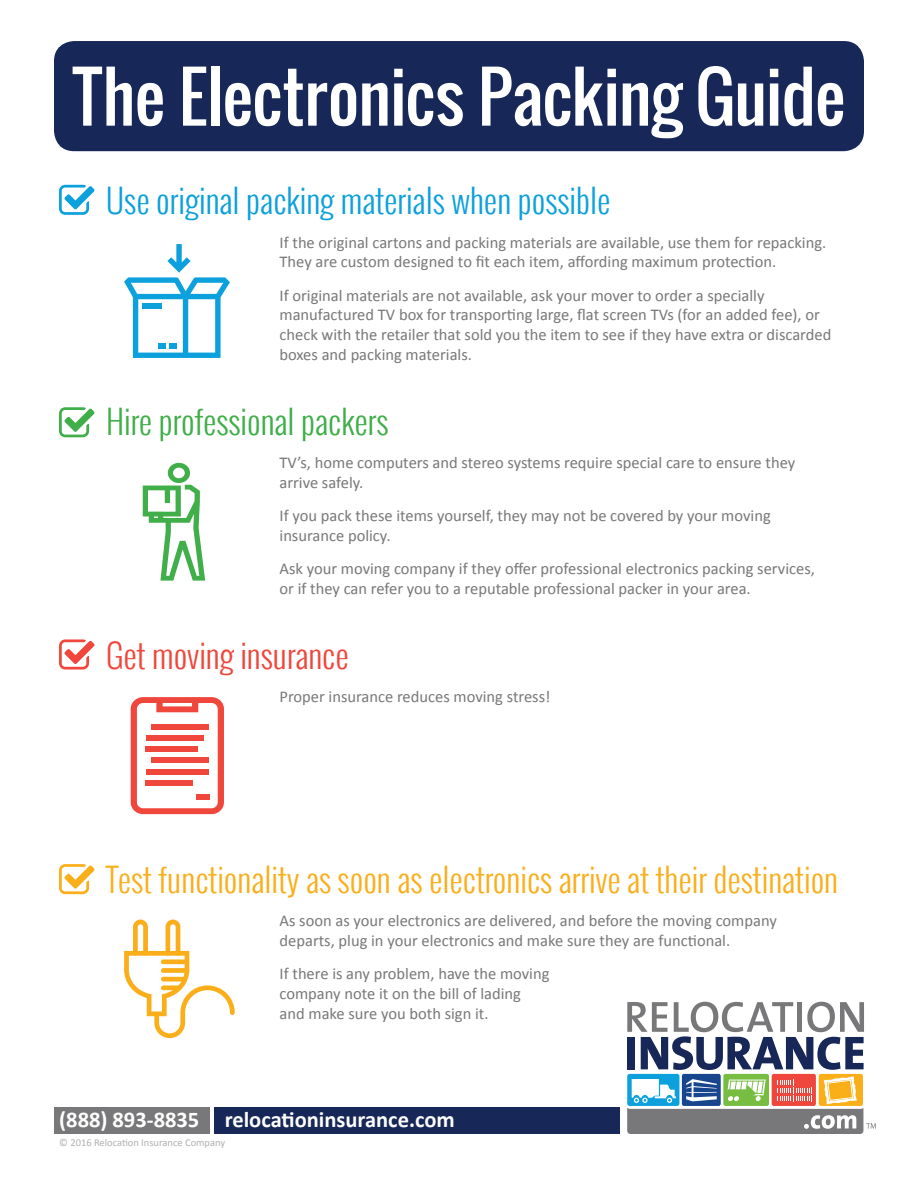
<style>
.page{position:relative;width:918px;height:1188px;background:#fff}
.page>*{position:absolute;margin:0;border:0;box-sizing:border-box;transform-origin:0 0}
.t1{font:67.5px "Oswald";letter-spacing:-.01em;color:#fff}
.t2{font:300 33px "Oswald";color:#faae1a}
.t3{font:300 33px "Oswald";color:#0ca0dc}
.t4{font:300 33px "Oswald";color:#40ae49}
.t5{font:300 33px "Oswald";color:#ef473c}
.t6{font:700 22.5px "Calibri";color:#fff}
.t7{font:16.5px/19.8px "Calibri";color:#787779}
.t8{font:10.5px "Calibri";color:#b1b0b1}
</style>
<div class="page">
<svg style="left:627px;top:1002px;width:249px;height:132px"></svg>
<div style="left:214px;top:1107px;width:406px;height:27px;background:#172757"></div>
<div style="left:54px;top:1107px;width:155px;height:27px;background:#787779"></div>
<div style="left:106px;top:231px;width:143px;height:142px;border:6px solid #fff;border-radius:17px"></div>
<svg style="left:124px;top:244px;width:106px;height:114px"></svg>
<div style="left:106px;top:451px;width:143px;height:143px;border:6px solid #fff;border-radius:17px"></div>
<svg style="left:143px;top:463px;width:62px;height:118px"></svg>
<div style="left:106px;top:684px;width:143px;height:143px;border:6px solid #fff;border-radius:17px"></div>
<svg style="left:131px;top:697px;width:93px;height:117px"></svg>
<div style="left:196px;top:794px;width:13px;height:6px;background:#ef473c"></div>
<div style="left:151px;top:724px;width:58px;height:6px;background:#ef473c"></div>
<div style="left:146px;top:735px;width:58px;height:6px;background:#ef473c"></div>
<div style="left:146px;top:746px;width:52px;height:6px;background:#ef473c"></div>
<div style="left:151px;top:757px;width:58px;height:6px;background:#ef473c"></div>
<div style="left:146px;top:769px;width:63px;height:6px;background:#ef473c"></div>
<div style="left:146px;top:780px;width:47px;height:6px;background:#ef473c"></div>
<div style="left:106px;top:907px;width:143px;height:143px;border:6px solid #fff;border-radius:17px"></div>
<svg style="left:124px;top:920px;width:111px;height:118px"></svg>
<svg style="left:59px;top:185px;width:36px;height:30px"></svg>
<svg style="left:59px;top:407px;width:36px;height:30px"></svg>
<svg style="left:59px;top:639px;width:36px;height:31px"></svg>
<svg style="left:59px;top:864px;width:36px;height:30px"></svg>
<div style="left:54px;top:41px;width:810px;height:110px;background:#172757;border-radius:20px"></div>
<h1 class="t1" style="left:73px;top:46px;width:774px">The Electronics Packing Guide</h1>
<h2 class="t3" style="left:106px;top:176px;width:506px">Use original packing materials when possible</h2>
<p class="t7" style="left:280px;top:232px;width:548px">If the original cartons and packing materials are available, use them for repacking.<br>They are custom designed to fit each item, affording maximum protection.</p>
<p class="t7" style="left:280px;top:285px;width:553px">If original materials are not available, ask your mover to order a specially manufactured TV box for transporting large, flat screen TVs (for an added fee), or check with the retailer that sold you the item to see if they have extra or discarded boxes and packing materials.</p>
<h2 class="t4" style="left:106px;top:397px;width:284px">Hire professional packers</h2>
<p class="t7" style="left:280px;top:453px;width:517px">TV’s, home computers and stereo systems require special care to ensure they arrive safely.</p>
<p class="t7" style="left:280px;top:506px;width:493px">If you pack these items yourself, they may not be covered by your moving insurance policy.</p>
<p class="t7" style="left:280px;top:559px;width:537px">Ask your moving company if they offer professional electronics packing services, or if they can refer you to a reputable professional packer in your area.</p>
<h2 class="t5" style="left:106px;top:631px;width:244px">Get moving insurance</h2>
<p class="t7" style="left:280px;top:687px;width:273px">Proper insurance reduces moving stress!</p>
<h2 class="t2" style="left:106px;top:855px;width:734px">Test functionality as soon as electronics arrive at their destination</h2>
<p class="t7" style="left:280px;top:911px;width:499px">As soon as your electronics are delivered, and before the moving company departs, plug in your electronics and make sure they are functional.</p>
<p class="t7" style="left:280px;top:964px;width:271px">If there is any problem, have the moving company note it on the bill of lading and make sure you both sign it.</p>
<h3 class="t6" style="left:59px;top:1105px;width:397px">(888) 893-8835 relocationinsurance.com</h3>
<p class="t8" style="left:59px;top:1136px;width:168px">© 2016 Relocation Insurance Company</p>
</div>
